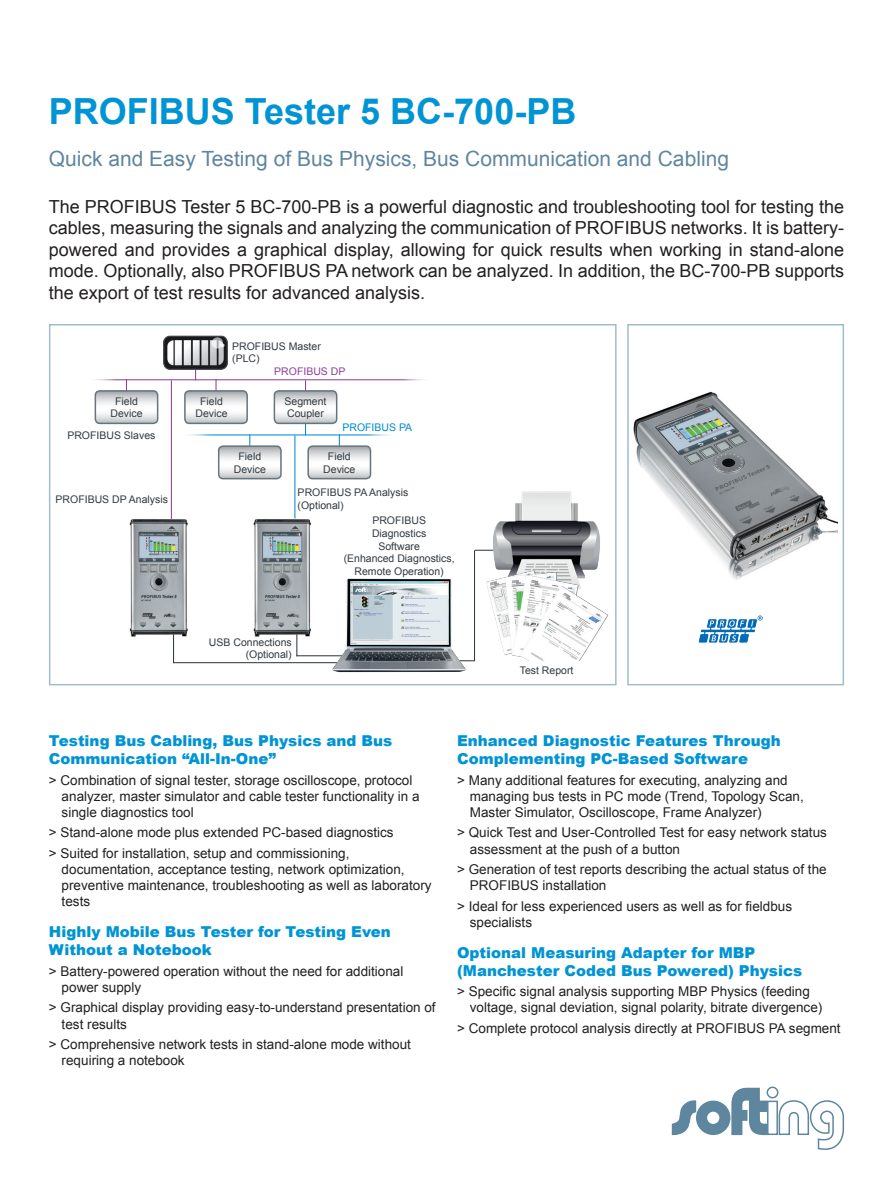
<style>
.page{position:relative;width:893px;height:1188px;background:#fff}
.page>*{position:absolute;margin:0;border:0;box-sizing:border-box;transform-origin:0 0}
.t1{font:700 36px "Arial";color:#0094d5}
.t2{font:21px "Arial";color:#5e869f}
.t3{font:18px/21.6px "Arial";color:#231f20;text-align:justify}
.t4{font:900 15px/18px "Arial";color:#0094d5}
.t5{font:13.5px/16.2px "Arial";color:#231f20}
.t6{font:10.5px/12.6px "Arial";color:#313940;text-align:center}
.t7{font:10.5px "Arial";color:#0089cf}
.t8{font:10.5px "Arial";color:#8f3e97}
</style>
<div class="page">
<div style="left:767px;top:1087px;width:11px;height:11px;border:1px solid #5e869f;border-radius:50%"></div>
<svg style="left:672px;top:1088px;width:172px;height:62px"></svg>
<div style="left:49px;top:324px;width:568px;height:361px;border:2px solid #a2bbcd"></div>
<img style="left:633px;top:391px;width:204px;height:189px">
<img style="left:698px;top:615px;width:65px;height:28px">
<div style="left:627px;top:324px;width:217px;height:361px;border:2px solid #a2bbcd"></div>
<hr style="left:296px;top:655px;width:122px;height:1px;background:#313940">
<hr style="left:174px;top:662px;width:176px;height:1px;background:#313940">
<hr style="left:475px;top:550px;width:121px;height:1px;background:#313940">
<hr style="left:85px;top:379px;width:345px;height:1px;background:#8f3e97">
<hr style="left:182px;top:434px;width:217px;height:1px;background:#0089cf">
<svg style="left:95px;top:379px;width:63px;height:44px"></svg>
<div style="left:95px;top:390px;width:63px;height:34px;border:2px solid #66757d;border-radius:4px"></div>
<img style="left:164px;top:335px;width:63px;height:34px">
<svg style="left:185px;top:364px;width:185px;height:115px"></svg>
<div style="left:218px;top:445px;width:64px;height:34px;border:2px solid #66757d;border-radius:4px"></div>
<img style="left:129px;top:506px;width:59px;height:134px">
<hr style="left:171px;top:380px;width:1px;height:139px;background:#8f3e97">
<svg style="left:173px;top:634px;width:1px;height:29px"></svg>
<img style="left:253px;top:506px;width:58px;height:134px">
<svg style="left:296px;top:634px;width:1px;height:22px"></svg>
<hr style="left:294px;top:435px;width:1px;height:83px;background:#0089cf">
<img style="left:491px;top:491px;width:109px;height:78px">
<hr style="left:474px;top:550px;width:1px;height:111px;background:#313940">
<hr style="left:354px;top:660px;width:121px;height:1px;background:#313940">
<img style="left:332px;top:579px;width:134px;height:93px">
<img style="left:350px;top:581px;width:98px;height:64px">
<img style="left:486px;top:569px;width:123px;height:91px">
<h1 class="t1" style="left:49px;top:87px;width:529px">PROFIBUS Tester 5 BC-700-PB</h1>
<h2 class="t2" style="left:49px;top:145px;width:682px">Quick and Easy Testing of Bus Physics, Bus Communication and Cabling</h2>
<p class="t3" style="left:49px;top:196px;width:797px">The PROFIBUS Tester 5 BC-700-PB is a powerful diagnostic and troubleshooting tool for testing the cables, measuring the signals and analyzing the communication of PROFIBUS networks. It is battery&shy;powered and provides a graphical display, allowing for quick results when working in stand-alone mode. Optionally, also PROFIBUS PA network can be analyzed. In addition, the BC-700-PB supports the export of test results for advanced analysis.</p>
<p class="t6" style="left:232px;top:340px;width:90px;text-align:left">PROFIBUS Master (PLC)</p>
<p class="t6" style="left:110px;top:395px;width:34px">Field<br>Device</p>
<p class="t6" style="left:67px;top:429px;width:90px">PROFIBUS Slaves</p>
<p class="t6" style="left:195px;top:395px;width:34px">Field<br>Device</p>
<p class="t8" style="left:274px;top:364px;width:73px">PROFIBUS DP</p>
<p class="t6" style="left:285px;top:395px;width:44px;text-align:left">Segment<br>Coupler</p>
<p class="t7" style="left:342px;top:420px;width:71px">PROFIBUS PA</p>
<p class="t6" style="left:234px;top:450px;width:34px">Field<br>Device</p>
<p class="t6" style="left:323px;top:450px;width:34px">Field<br>Device</p>
<p class="t6" style="left:56px;top:493px;width:114px">PROFIBUS DP Analysis</p>
<p class="t6" style="left:298px;top:487px;width:112px;text-align:left">PROFIBUS PA Analysis (Optional)</p>
<p class="t6" style="left:209px;top:636px;width:84px;text-align:right">USB Connections (Optional)</p>
<p class="t6" style="left:344px;top:514px;width:112px">PROFIBUS<br>Diagnostics<br>Software<br>(Enhanced Diagnostics,<br>Remote Operation)</p>
<p class="t6" style="left:520px;top:664px;width:55px">Test Report</p>
<p class="t4" style="left:49px;top:731px;width:345px">Testing Bus Cabling, Bus Physics and Bus<br>Communication “All-In-One”</p>
<p class="t5" style="left:62px;top:772px;width:359px;text-indent:-13px">&gt; Combination of signal tester, storage oscilloscope, protocol analyzer, master simulator and cable tester functionality in a single diagnostics tool</p>
<p class="t5" style="left:49px;top:823px;width:346px;line-height:20.4px">&gt; Stand-alone mode plus extended PC-based diagnostics &gt; Suited for installation, setup and commissioning,</p>
<p class="t5" style="left:62px;top:861px;width:371px">documentation, acceptance testing, network optimization, preventive maintenance, troubleshooting as well as laboratory tests</p>
<p class="t4" style="left:49px;top:922px;width:343px">Highly Mobile Bus Tester for Testing Even<br>Without a Notebook</p>
<p class="t5" style="left:62px;top:963px;width:343px;text-indent:-13px">&gt; Battery-powered operation without the need for additional power supply</p>
<p class="t5" style="left:62px;top:1000px;width:376px;text-indent:-13px">&gt; Graphical display providing easy-to-understand presentation of test results</p>
<p class="t5" style="left:62px;top:1036px;width:351px;text-indent:-13px">&gt; Comprehensive network tests in stand-alone mode without requiring a notebook</p>
<p class="t4" style="left:457px;top:731px;width:325px">Enhanced Diagnostic Features Through<br>Complementing PC-Based Software</p>
<p class="t5" style="left:470px;top:772px;width:335px;text-indent:-13px">&gt; Many additional features for executing, analyzing and managing bus tests in PC mode (Trend, Topology Scan,<br>Master Simulator, Oscilloscope, Frame Analyzer)</p>
<p class="t5" style="left:470px;top:825px;width:359px;text-indent:-13px">&gt; Quick Test and User-Controlled Test for easy network status assessment at the push of a button</p>
<p class="t5" style="left:470px;top:861px;width:358px;text-indent:-13px">&gt; Generation of test reports describing the actual status of the<br>PROFIBUS installation</p>
<p class="t5" style="left:470px;top:898px;width:324px;text-indent:-13px">&gt; Ideal for less experienced users as well as for fieldbus specialists</p>
<p class="t4" style="left:457px;top:943px;width:347px">Optional Measuring Adapter for MBP (Manchester Coded Bus Powered) Physics</p>
<p class="t5" style="left:470px;top:983px;width:354px;text-indent:-13px">&gt; Specific signal analysis supporting MBP Physics (feeding voltage, signal deviation, signal polarity, bitrate divergence)</p>
<p class="t5" style="left:457px;top:1020px;width:385px">&gt; Complete protocol analysis directly at PROFIBUS PA segment</p>
</div>
